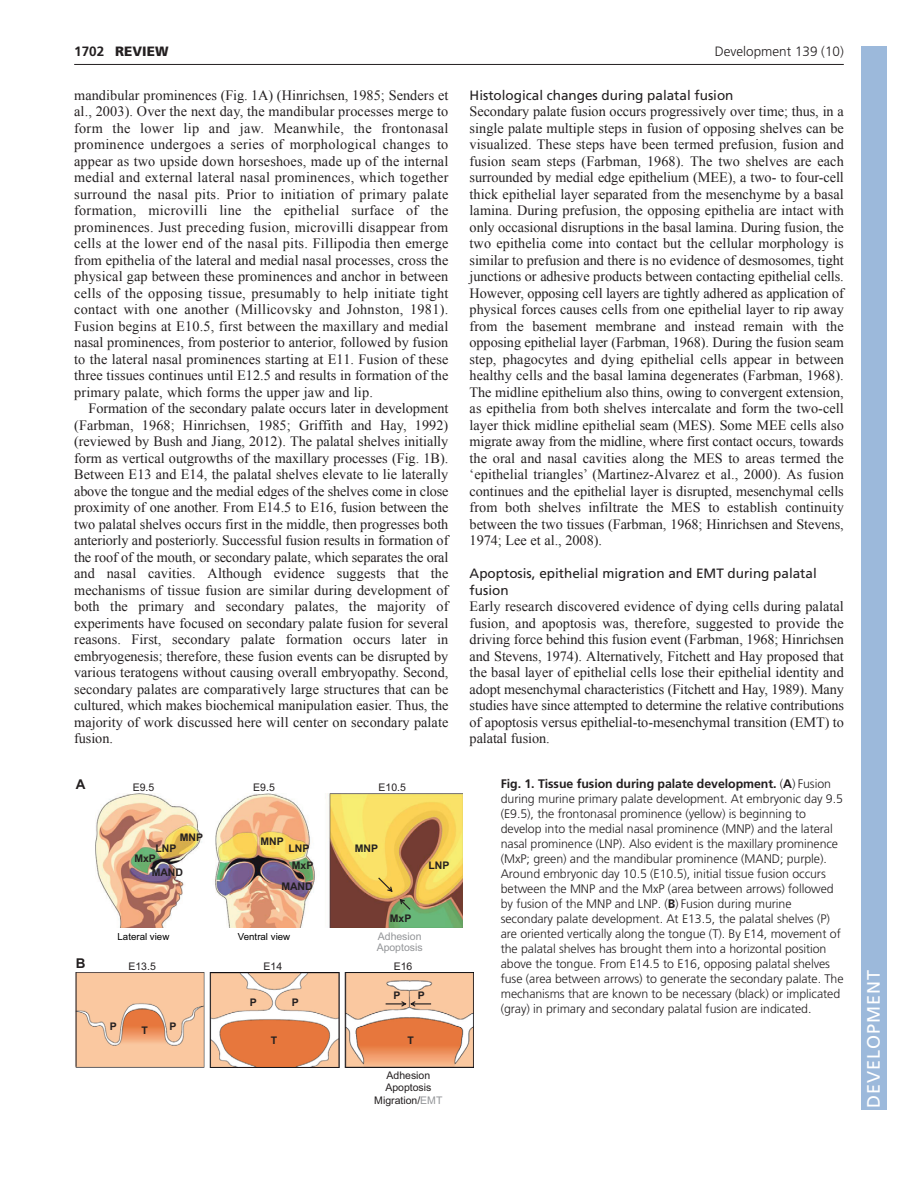
<style>
.page{position:relative;width:918px;height:1188px;background:#fff}
.page>*{position:absolute;margin:0;border:0;box-sizing:border-box;transform-origin:0 0}
.t1{font:18px "Frutiger LT Std";letter-spacing:.055em;color:#fff}
.t2{font:14.25px/16.5px "Times New Roman";letter-spacing:-.005em;color:#231f20;text-align:justify}
.t3{font:13.5px/16.5px "Frutiger LT Std";color:#231f20}
.t4{font:300 13.5px "Frutiger LT Std";color:#231f20}
.t5{font:900 13.5px "Frutiger LT Std";color:#231f20}
.t6{font:700 13.5px "Frutiger LT Std";color:#231f20}
.t7{font:700 13.5px "Arial";color:#231f20}
.t8{font:300 12.3px/15px "Frutiger LT Std";letter-spacing:-.005em;color:#231f20}
.t9{font:10.5px/12.6px "Arial";color:#231f20;text-align:center}
.t10{font:700 10.5px "Arial";color:#231f20}
.t11{font:10.5px/11.7px "Arial";color:#939598}
.t12{font:9.75px "Arial";color:#000001}
.s1{color:#939598}
.s2{font-weight:700}
</style>
<div class="page">
<hr style="left:74px;top:64px;width:770px;height:1px;background:#231f20">
<img style="left:75px;top:972px;width:398px;height:96px">
<img style="left:95px;top:794px;width:368px;height:134px">
<svg style="left:386px;top:1001px;width:45px;height:6px"></svg>
<svg style="left:400px;top:899px;width:11px;height:11px"></svg>
<svg style="left:378px;top:878px;width:15px;height:14px"></svg>
<hr style="left:76px;top:972px;width:1px;height:95px;background:#17141a">
<div style="left:861px;top:46px;width:25px;height:1064px;background:#9cb9db"></div>
<p class="t5" style="left:115px;top:44px;width:55px">REVIEW</p>
<p class="t4" style="left:715px;top:46px;width:131px">Development 139 (10)</p>
<p class="t6" style="left:74px;top:46px;width:32px">1702</p>
<p class="t2" style="left:74px;top:87px;width:376px">mandibular prominences (Fig. 1A) (Hinrichsen, 1985; Senders et al., 2003). Over the next day, the mandibular processes merge to form the lower lip and jaw. Meanwhile, the frontonasal prominence undergoes a series of morphological changes to appear as two upside down horseshoes, made up of the internal medial and external lateral nasal prominences, which together surround the nasal pits. Prior to initiation of primary palate formation, microvilli line the epithelial surface of the prominences. Just preceding fusion, microvilli disappear from cells at the lower end of the nasal pits. Fillipodia then emerge from epithelia of the lateral and medial nasal processes, cross the physical gap between these prominences and anchor in between cells of the opposing tissue, presumably to help initiate tight contact with one another (Millicovsky and Johnston, 1981).<br>Fusion begins at E10.5, first between the maxillary and medial nasal prominences, from posterior to anterior, followed by fusion to the lateral nasal prominences starting at E11. Fusion of these three tissues continues until E12.5 and results in formation of the primary palate, which forms the upper jaw and lip.</p>
<p class="t2" style="left:74px;top:400px;width:376px;text-indent:14px">Formation of the secondary palate occurs later in development (Farbman, 1968; Hinrichsen, 1985; Griffith and Hay, 1992) (reviewed by Bush and Jiang, 2012). The palatal shelves initially form as vertical outgrowths of the maxillary processes (Fig. 1B).<br>Between E13 and E14, the palatal shelves elevate to lie laterally above the tongue and the medial edges of the shelves come in close proximity of one another. From E14.5 to E16, fusion between the two palatal shelves occurs first in the middle, then progresses both anteriorly and posteriorly. Successful fusion results in formation of the roof of the mouth, or secondary palate, which separates the oral and nasal cavities. Although evidence suggests that the mechanisms of tissue fusion are similar during development of both the primary and secondary palates, the majority of experiments have focused on secondary palate fusion for several reasons. First, secondary palate formation occurs later in embryogenesis; therefore, these fusion events can be disrupted by various teratogens without causing overall embryopathy. Second, secondary palates are comparatively large structures that can be cultured, which makes biochemical manipulation easier. Thus, the majority of work discussed here will center on secondary palate fusion.</p>
<p class="t3" style="left:470px;top:88px;width:265px">Histological changes during palatal fusion</p>
<p class="t2" style="left:470px;top:103px;width:376px">Secondary palate fusion occurs progressively over time; thus, in a single palate multiple steps in fusion of opposing shelves can be visualized. These steps have been termed prefusion, fusion and fusion seam steps (Farbman, 1968). The two shelves are each surrounded by medial edge epithelium (MEE), a two- to four-cell thick epithelial layer separated from the mesenchyme by a basal lamina. During prefusion, the opposing epithelia are intact with only occasional disruptions in the basal lamina. During fusion, the two epithelia come into contact but the cellular morphology is similar to prefusion and there is no evidence of desmosomes, tight junctions or adhesive products between contacting epithelial cells.<br>However, opposing cell layers are tightly adhered as application of physical forces causes cells from one epithelial layer to rip away from the basement membrane and instead remain with the opposing epithelial layer (Farbman, 1968). During the fusion seam step, phagocytes and dying epithelial cells appear in between healthy cells and the basal lamina degenerates (Farbman, 1968).<br>The midline epithelium also thins, owing to convergent extension, as epithelia from both shelves intercalate and form the two-cell layer thick midline epithelial seam (MES). Some MEE cells also migrate away from the midline, where first contact occurs, towards the oral and nasal cavities along the MES to areas termed the ‘epithelial triangles’ (Martinez-Alvarez et al., 2000). As fusion continues and the epithelial layer is disrupted, mesenchymal cells from both shelves infiltrate the MES to establish continuity between the two tissues (Farbman, 1968; Hinrichsen and Stevens, 1974; Lee et al., 2008).</p>
<p class="t3" style="left:470px;top:566px;width:349px">Apoptosis, epithelial migration and EMT during palatal fusion</p>
<p class="t2" style="left:470px;top:598px;width:376px">Early research discovered evidence of dying cells during palatal fusion, and apoptosis was, therefore, suggested to provide the driving force behind this fusion event (Farbman, 1968; Hinrichsen and Stevens, 1974). Alternatively, Fitchett and Hay proposed that the basal layer of epithelial cells lose their epithelial identity and adopt mesenchymal characteristics (Fitchett and Hay, 1989). Many studies have since attempted to determine the relative contributions of apoptosis versus epithelial-to-mesenchymal transition (EMT) to palatal fusion.</p>
<p class="t7" style="left:76px;top:776px;width:11px">A</p>
<p class="t7" style="left:76px;top:955px;width:11px">B</p>
<p class="t9" style="left:133px;top:782px;width:23px">E9.5</p>
<p class="t9" style="left:253px;top:782px;width:23px">E9.5</p>
<p class="t9" style="left:379px;top:782px;width:29px">E10.5</p>
<p class="t10" style="left:180px;top:832px;width:25px">MNP</p>
<p class="t10" style="left:260px;top:835px;width:25px">MNP</p>
<p class="t10" style="left:155px;top:842px;width:22px">LNP</p>
<p class="t10" style="left:288px;top:842px;width:22px">LNP</p>
<p class="t10" style="left:355px;top:842px;width:25px">MNP</p>
<p class="t10" style="left:134px;top:853px;width:23px">MxP</p>
<p class="t10" style="left:152px;top:867px;width:33px">MAND</p>
<p class="t10" style="left:292px;top:860px;width:23px">MxP</p>
<p class="t10" style="left:281px;top:881px;width:33px">MAND</p>
<p class="t10" style="left:390px;top:912px;width:23px">MxP</p>
<p class="t10" style="left:428px;top:860px;width:22px">LNP</p>
<p class="t12" style="left:118px;top:933px;width:53px">Lateral view</p>
<p class="t12" style="left:238px;top:933px;width:54px">Ventral view</p>
<p class="t11" style="left:377px;top:931px;width:48px">Adhesion<br>Apoptosis</p>
<p class="t9" style="left:128px;top:961px;width:29px">E13.5</p>
<p class="t9" style="left:264px;top:961px;width:20px">E14</p>
<p class="t9" style="left:394px;top:961px;width:20px">E16</p>
<p class="t10" style="left:110px;top:1021px;width:9px">P</p>
<p class="t10" style="left:169px;top:1021px;width:9px">P</p>
<p class="t10" style="left:141px;top:1024px;width:8px">T</p>
<p class="t10" style="left:250px;top:996px;width:9px">P</p>
<p class="t10" style="left:292px;top:996px;width:9px">P</p>
<p class="t10" style="left:393px;top:989px;width:9px">P</p>
<p class="t10" style="left:418px;top:989px;width:9px">P</p>
<p class="t10" style="left:271px;top:1035px;width:8px">T</p>
<p class="t10" style="left:407px;top:1035px;width:8px">T</p>
<p class="t9" style="left:374px;top:1070px;width:70px">Adhesion<br>Apoptosis<br>Migration/<span class="s1">EMT</span></p>
<p class="t8" style="left:501px;top:778px;width:344px"><span class="s2">Fig. 1. Tissue fusion during palate development.</span> (<span class="s2">A</span>) Fusion during murine primary palate development. At embryonic day 9.5 (E9.5), the frontonasal prominence (yellow) is beginning to develop into the medial nasal prominence (MNP) and the lateral nasal prominence (LNP). Also evident is the maxillary prominence (MxP; green) and the mandibular prominence (MAND; purple).<br>Around embryonic day 10.5 (E10.5), initial tissue fusion occurs between the MNP and the MxP (area between arrows) followed by fusion of the MNP and LNP. (<span class="s2">B</span>) Fusion during murine secondary palate development. At E13.5, the palatal shelves (P) are oriented vertically along the tongue (T). By E14, movement of the palatal shelves has brought them into a horizontal position above the tongue. From E14.5 to E16, opposing palatal shelves fuse (area between arrows) to generate the secondary palate. The mechanisms that are known to be necessary (black) or implicated (gray) in primary and secondary palatal fusion are indicated.</p>
<p class="t1" style="left:863px;top:1108px;width:140px;rotate:-90deg">DEVELOPMENT</p>
</div>
